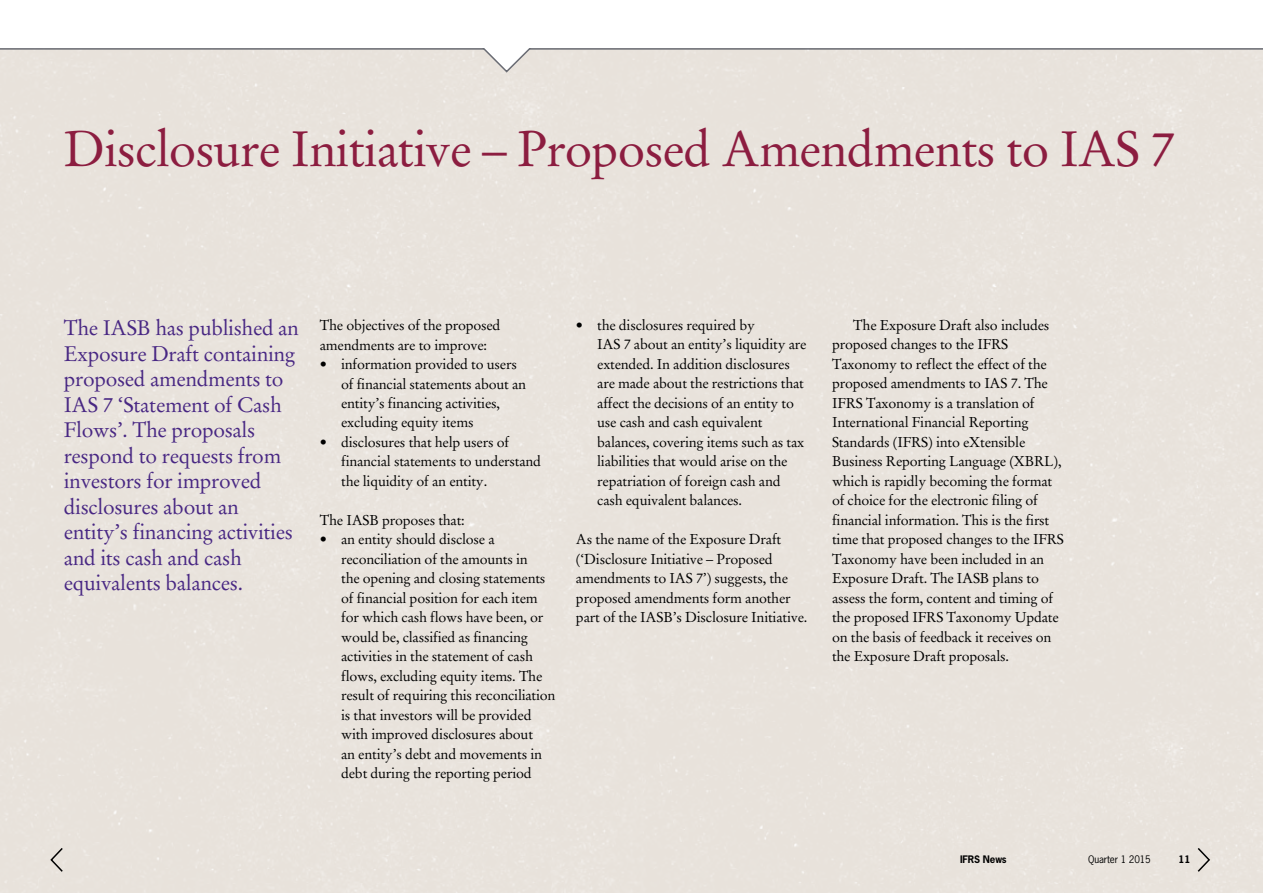
<style>
.page{position:relative;width:1263px;height:893px;background:#fff}
.page>*{position:absolute;margin:0;border:0;box-sizing:border-box;transform-origin:0 0}
.t1{font:49.5px "Stempel Garamond";letter-spacing:-.02em;color:#8c1d40}
.t2{font:21px/25.5px "Stempel Garamond";letter-spacing:-.015em;color:#482783}
.t3{font:14.25px/19.5px "Stempel Garamond";letter-spacing:-.015em;color:#000}
.t4{font:9.75px "News Gothic";letter-spacing:-.015em;color:#000}
.t5{font:700 9.75px "News Gothic";letter-spacing:-.015em;color:#000}
</style>
<div class="page">
<svg style="left:1196px;top:846px;width:15px;height:27px"></svg>
<svg style="left:49px;top:846px;width:15px;height:27px"></svg>
<hr style="left:0;top:48px;width:1263px;height:2px;background:#696b73">
<svg style="left:480px;top:48px;width:55px;height:26px"></svg>
<h1 class="t1" style="left:64px;top:119px;width:1113px">Disclosure Initiative – Proposed Amendments to IAS 7</h1>
<p class="t2" style="left:64px;top:315px;width:237px">The IASB has published an<br>Exposure Draft containing proposed amendments to<br>IAS 7 ‘Statement of Cash<br>Flows’. The proposals respond to requests from investors for improved disclosures about an entity’s financing activities and its cash and cash equivalents balances.</p>
<p class="t3" style="left:320px;top:315px;width:182px">The objectives of the proposed amendments are to improve:</p>
<p class="t3" style="left:341px;top:354px;width:186px;text-indent:-21px">• information provided to users of financial statements about an entity’s financing activities, excluding equity items</p>
<p class="t3" style="left:341px;top:432px;width:201px;text-indent:-21px">• disclosures that help users of financial statements to understand the liquidity of an entity.</p>
<p class="t3" style="left:320px;top:510px;width:146px">The IASB proposes that:</p>
<p class="t3" style="left:341px;top:530px;width:216px;text-indent:-21px">• an entity should disclose a reconciliation of the amounts in<br>the opening and closing statements of financial position for each item for which cash flows have been, or would be, classified as financing activities in the statement of cash flows, excluding equity items. The result of requiring this reconciliation is that investors will be provided with improved disclosures about<br>an entity’s debt and movements in debt during the reporting period</p>
<p class="t3" style="left:597px;top:315px;width:211px;text-indent:-21px">• the disclosures required by<br>IAS 7 about an entity’s liquidity are extended. In addition disclosures are made about the restrictions that affect the decisions of an entity to use cash and cash equivalent balances, covering items such as tax liabilities that would arise on the repatriation of foreign cash and cash equivalent balances.</p>
<p class="t3" style="left:576px;top:530px;width:233px">As the name of the Exposure Draft (‘Disclosure Initiative – Proposed amendments to IAS 7’) suggests, the proposed amendments form another part of the IASB’s Disclosure Initiative.</p>
<p class="t3" style="left:832px;top:315px;width:233px;text-indent:21px">The Exposure Draft also includes proposed changes to the IFRS Taxonomy to reflect the effect of the proposed amendments to IAS 7. The IFRS Taxonomy is a translation of International Financial Reporting Standards (IFRS) into eXtensible Business Reporting Language (XBRL), which is rapidly becoming the format of choice for the electronic filing of financial information. This is the first time that proposed changes to the IFRS Taxonomy have been included in an Exposure Draft. The IASB plans to assess the form, content and timing of the proposed IFRS Taxonomy Update on the basis of feedback it receives on the Exposure Draft proposals.</p>
<p class="t5" style="left:960px;top:852px;width:48px">IFRS News</p>
<p class="t4" style="left:1088px;top:853px;width:64px">Quarter 1 2015</p>
<p class="t5" style="left:1179px;top:852px;width:13px">11</p>
</div>
